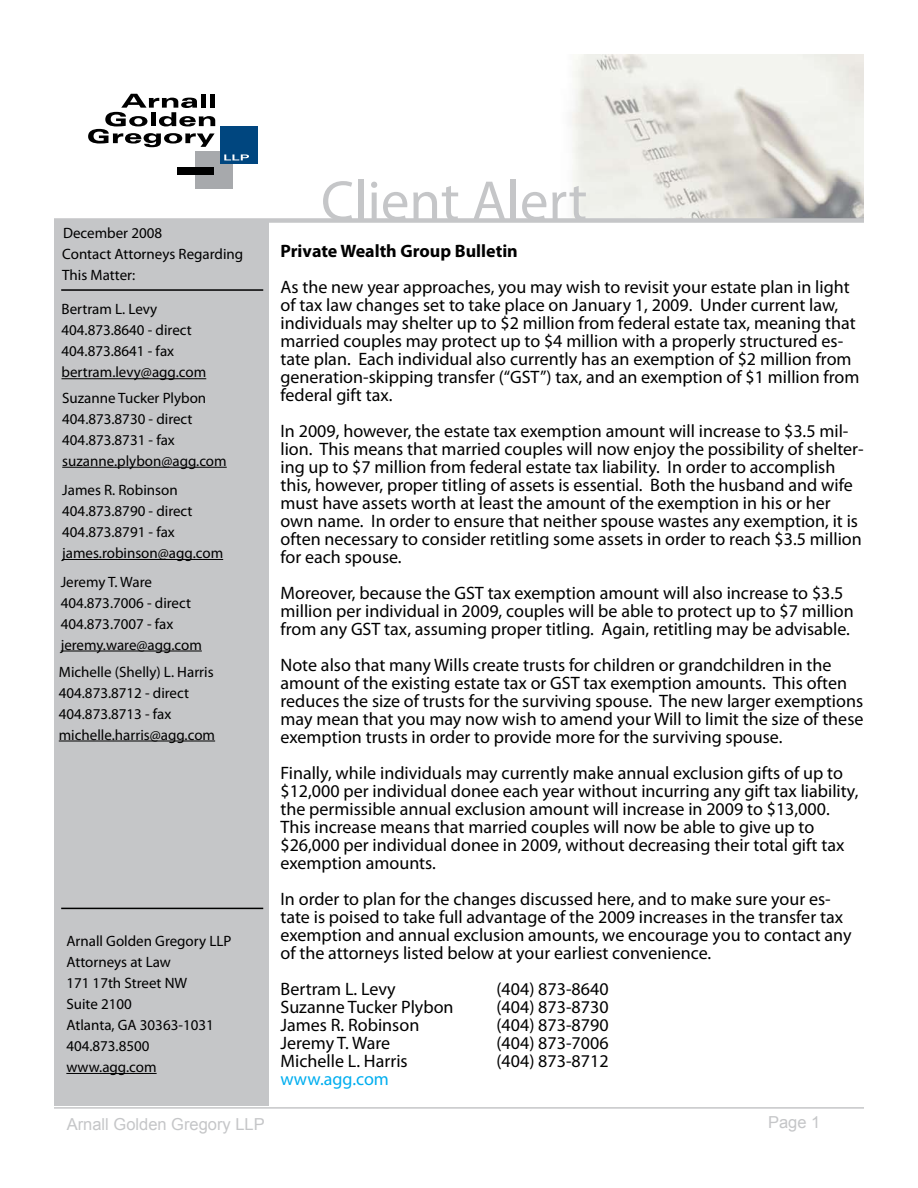
<style>
.page{position:relative;width:918px;height:1188px;background:#fff}
.page>*{position:absolute;margin:0;border:0;box-sizing:border-box;transform-origin:0 0}
.t1{font:57px "Myriad Pro";color:#c5c6c8}
.t2{font:18px/18px "Myriad Pro";color:#000}
.t3{font:700 18px "Myriad Pro";color:#000}
.t4{font:18px "Myriad Pro";color:#00aeef}
.t5{font:16.5px "Arial";color:#c5c6c8}
.t6{font:15px/21px "Myriad Pro";color:#000}
</style>
<div class="page">
<div style="left:54px;top:173px;width:214px;height:932px;background:#c5c6c8"></div>
<hr style="left:66px;top:1073px;width:91px;height:1px;background:#000">
<hr style="left:61px;top:908px;width:202px;height:1px;background:#000">
<hr style="left:61px;top:289px;width:202px;height:2px;background:#000">
<hr style="left:54px;top:1107px;width:810px;height:2px;background:#c5c6c8">
<img style="left:54px;top:55px;width:810px;height:163px">
<div style="left:195px;top:151px;width:37px;height:38px;background:#a7a9ac"></div>
<div style="left:177px;top:167px;width:36px;height:7px;background:#000"></div>
<div style="left:220px;top:126px;width:37px;height:38px;background:#00467f"></div>
<svg style="left:224px;top:154px;width:25px;height:6px"></svg>
<svg style="left:88px;top:94px;width:127px;height:53px"></svg>
<div style="left:54px;top:218px;width:810px;height:5px;background:#c5c6c8"></div>
<hr style="left:62px;top:378px;width:144px;height:1px;background:#000">
<hr style="left:61px;top:651px;width:141px;height:1px;background:#000">
<hr style="left:62px;top:559px;width:161px;height:1px;background:#000">
<hr style="left:62px;top:467px;width:165px;height:1px;background:#000">
<hr style="left:59px;top:741px;width:156px;height:1px;background:#000">
<p class="t6" style="left:63px;top:222px;width:101px">December 2008</p>
<p class="t6" style="left:62px;top:243px;width:182px">Contact Attorneys Regarding<br>This Matter:</p>
<p class="t6" style="left:62px;top:298px;width:146px">Bertram L. Levy<br>404.873.8640 - direct<br>404.873.8641 - fax bertram.levy@agg.com</p>
<p class="t6" style="left:62px;top:387px;width:166px">Suzanne Tucker Plybon<br>404.873.8730 - direct<br>404.873.8731 - fax suzanne.plybon@agg.com</p>
<p class="t6" style="left:62px;top:479px;width:162px">James R. Robinson<br>404.873.8790 - direct<br>404.873.8791 - fax james.robinson@agg.com</p>
<p class="t6" style="left:61px;top:571px;width:143px">Jeremy T. Ware<br>404.873.7006 - direct<br>404.873.7007 - fax jeremy.ware@agg.com</p>
<p class="t6" style="left:59px;top:661px;width:158px">Michelle (Shelly) L. Harris<br>404.873.8712 - direct<br>404.873.8713 - fax michelle.harris@agg.com</p>
<p class="t6" style="left:66px;top:930px;width:167px">Arnall Golden Gregory LLP<br>Attorneys at Law<br>171 17th Street NW<br>Suite 2100<br>Atlanta, GA 30363-1031<br>404.873.8500 www.agg.com</p>
<h1 class="t1" style="left:321px;top:166px;width:268px">Client Alert</h1>
<p class="t3" style="left:280px;top:239px;width:239px">Private Wealth Group Bulletin</p>
<p class="t2" style="left:280px;top:277px;width:581px">As the new year approaches, you may wish to revisit your estate plan in light of tax law changes set to take place on January 1, 2009. Under current law, individuals may shelter up to $2 million from federal estate tax, meaning that married couples may protect up to $4 million with a properly structured es&shy;tate plan. Each individual also currently has an exemption of $2 million from generation-skipping transfer (“GST”) tax, and an exemption of $1 million from federal gift tax.</p>
<p class="t2" style="left:280px;top:421px;width:585px">In 2009, however, the estate tax exemption amount will increase to $3.5 mil&shy;lion. This means that married couples will now enjoy the possibility of shelter&shy;ing up to $7 million from federal estate tax liability. In order to accomplish this, however, proper titling of assets is essential. Both the husband and wife must have assets worth at least the amount of the exemption in his or her own name. In order to ensure that neither spouse wastes any exemption, it is often necessary to consider retitling some assets in order to reach $3.5 million for each spouse.</p>
<p class="t2" style="left:280px;top:583px;width:575px">Moreover, because the GST tax exemption amount will also increase to $3.5 million per individual in 2009, couples will be able to protect up to $7 million from any GST tax, assuming proper titling. Again, retitling may be advisable.</p>
<p class="t2" style="left:280px;top:655px;width:585px">Note also that many Wills create trusts for children or grandchildren in the amount of the existing estate tax or GST tax exemption amounts. This often reduces the size of trusts for the surviving spouse. The new larger exemptions may mean that you may now wish to amend your Will to limit the size of these exemption trusts in order to provide more for the surviving spouse.</p>
<p class="t2" style="left:280px;top:763px;width:579px">Finally, while individuals may currently make annual exclusion gifts of up to $12,000 per individual donee each year without incurring any gift tax liability, the permissible annual exclusion amount will increase in 2009 to $13,000.<br>This increase means that married couples will now be able to give up to $26,000 per individual donee in 2009, without decreasing their total gift tax exemption amounts.</p>
<p class="t2" style="left:280px;top:889px;width:573px">In order to plan for the changes discussed here, and to make sure your es&shy;tate is poised to take full advantage of the 2009 increases in the transfer tax exemption and annual exclusion amounts, we encourage you to contact any of the attorneys listed below at your earliest convenience.</p>
<p class="t2" style="left:280px;top:979px;width:117px">Bertram L. Levy</p>
<p class="t2" style="left:496px;top:979px;width:114px">(404) 873-8640</p>
<p class="t2" style="left:280px;top:997px;width:175px">Suzanne Tucker Plybon</p>
<p class="t2" style="left:496px;top:997px;width:114px">(404) 873-8730</p>
<p class="t2" style="left:280px;top:1015px;width:140px">James R. Robinson</p>
<p class="t2" style="left:496px;top:1015px;width:114px">(404) 873-8790</p>
<p class="t2" style="left:280px;top:1033px;width:111px">Jeremy T. Ware</p>
<p class="t2" style="left:496px;top:1033px;width:114px">(404) 873-7006</p>
<p class="t2" style="left:280px;top:1051px;width:129px">Michelle L. Harris</p>
<p class="t2" style="left:496px;top:1051px;width:114px">(404) 873-8712</p>
<p class="t4" style="left:280px;top:1067px;width:110px">www.agg.com</p>
<p class="t5" style="left:67px;top:1114px;width:200px">Arnall Golden Gregory LLP</p>
<p class="t5" style="left:768px;top:1111px;width:54px">Page 1</p>
</div>
